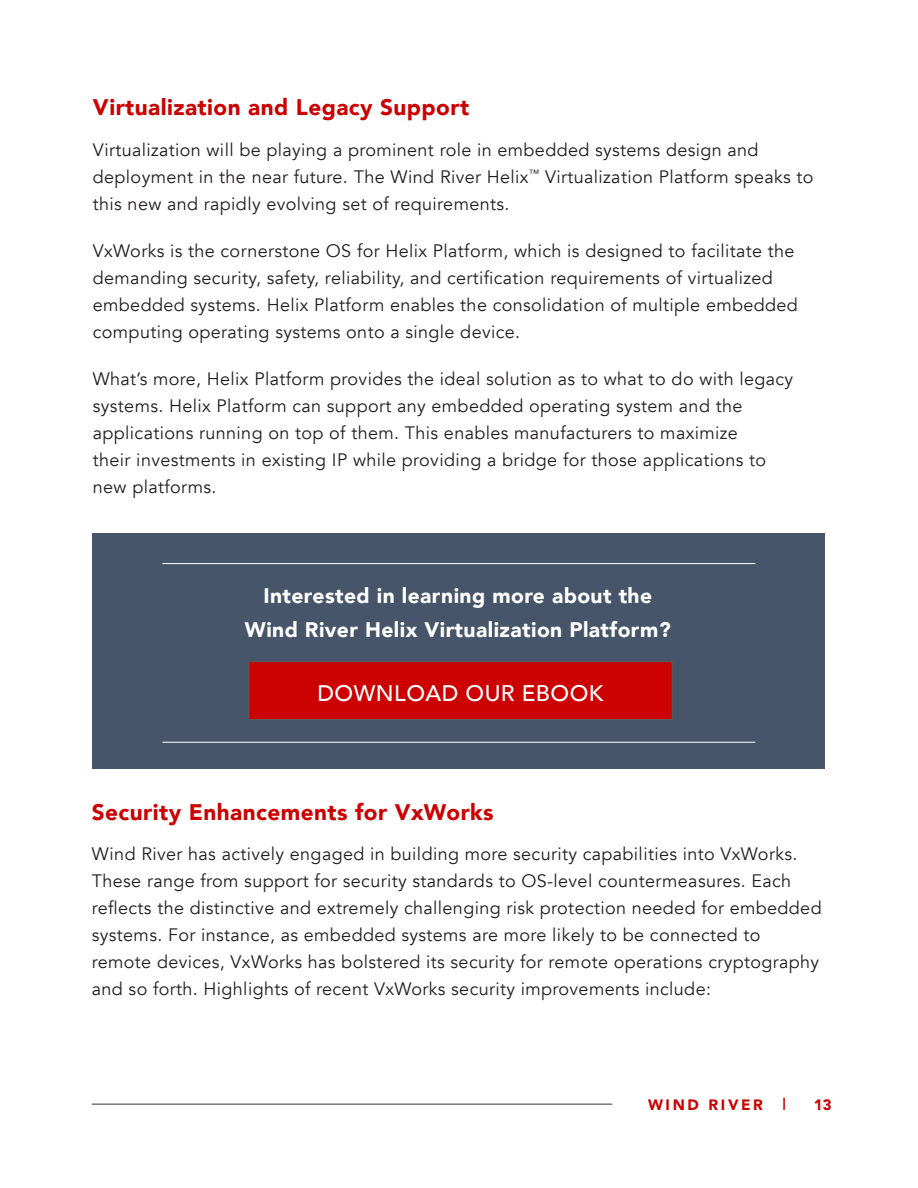
<style>
.page{position:relative;width:918px;height:1188px;background:#fff}
.page>*{position:absolute;margin:0;border:0;box-sizing:border-box;transform-origin:0 0}
.t1{font:900 22.5px "Avenir";letter-spacing:.02em;color:#c00}
.Body{font:500 22.5px "Avenir";letter-spacing:.02em;color:#fff}
.Body-2{font:900 21px "Avenir";letter-spacing:.02em;color:#fff}
.Body-3{font:18px/27px "Avenir";letter-spacing:.02em;color:#231f20}
.t2{font:900 15px "Avenir";letter-spacing:.175em;color:#c00}
</style>
<div class="page">
<svg style="left:783px;top:1098px;width:2px;height:12px"></svg>
<hr style="left:92px;top:1104px;width:520px;height:1px;background:#363636">
<div style="left:92px;top:534px;width:732px;height:235px;background:#465569"></div>
<div style="left:248px;top:661px;width:425px;height:59px;background:#c00;border:1px solid #5e5e5e"></div>
<hr style="left:162px;top:563px;width:593px;height:1px;background:#fff">
<hr style="left:162px;top:742px;width:593px;height:1px;background:#fff">
<h2 class="t1" style="left:93px;top:88px;width:378px">Virtualization and Legacy Support</h2>
<p class="Body-3" style="left:93px;top:137px;width:722px">Virtualization will be playing a prominent role in embedded systems design and deployment in the near future. The Wind River Helix<sup>™</sup> Virtualization Platform speaks to this new and rapidly evolving set of requirements.</p>
<p class="Body-3" style="left:93px;top:238px;width:707px">VxWorks is the cornerstone OS for Helix Platform, which is designed to facilitate the demanding security, safety, reliability, and certification requirements of virtualized embedded systems. Helix Platform enables the consolidation of multiple embedded computing operating systems onto a single device.</p>
<p class="Body-3" style="left:93px;top:366px;width:702px">What’s more, Helix Platform provides the ideal solution as to what to do with legacy systems. Helix Platform can support any embedded operating system and the applications running on top of them. This enables manufacturers to maximize<br>their investments in existing IP while providing a bridge for those applications to new platforms.</p>
<p class="Body-2" style="left:263px;top:578px;width:390px">Interested in learning more about the</p>
<p class="Body-2" style="left:245px;top:611px;width:427px">Wind River Helix Virtualization Platform?</p>
<p class="Body" style="left:317px;top:673px;width:288px">DOWNLOAD OUR EBOOK</p>
<h2 class="t1" style="left:92px;top:793px;width:403px">Security Enhancements for VxWorks</h2>
<p class="Body-3" style="left:92px;top:841px;width:731px">Wind River has actively engaged in building more security capabilities into VxWorks.<br>These range from support for security standards to OS-level countermeasures. Each reflects the distinctive and extremely challenging risk protection needed for embedded systems. For instance, as embedded systems are more likely to be connected to remote devices, VxWorks has bolstered its security for remote operations cryptography and so forth. Highlights of recent VxWorks security improvements include:</p>
<p class="t2" style="left:648px;top:1092px;width:117px">WIND RIVER</p>
<p class="t2" style="left:814px;top:1092px;width:19px">13</p>
</div>
